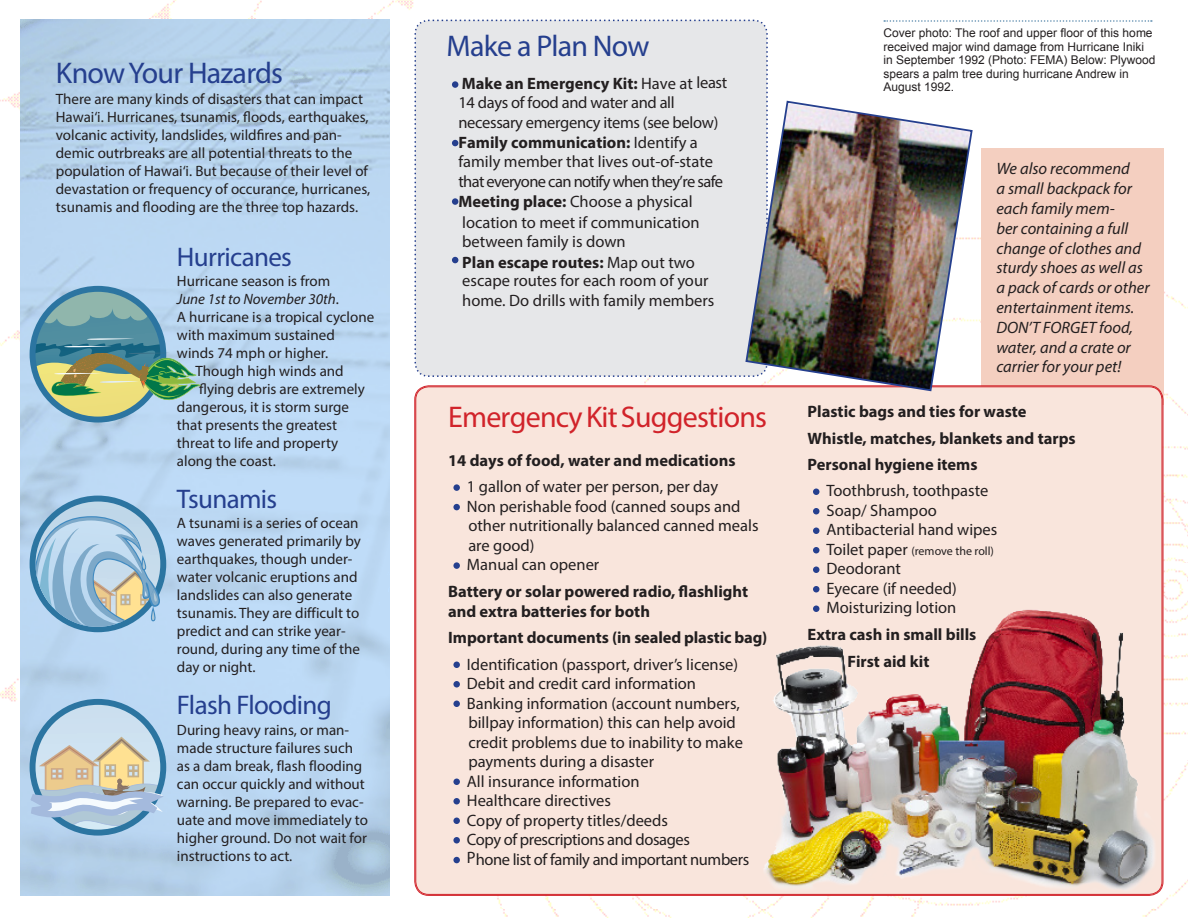
<style>
.page{position:relative;width:1188px;height:918px;background:#fff}
.page>*{position:absolute;margin:0;border:0;box-sizing:border-box;transform-origin:0 0}
.Header_Links{font:30px "Myriad Pro";letter-spacing:-.025em;color:#253f8e}
.Body_Bullet_Header{font:30px "Myriad Pro";letter-spacing:-.025em;color:#d1232a}
.Header_Links-2{font:27px "Myriad Pro";letter-spacing:-.025em;color:#253f8e}
.Body_Bullets{font:16.5px/20px "Myriad Pro";color:#231f20}
.Body{font:italic 16.5px/19.8px "Myriad Pro";color:#231f20}
.Body_Bullet_Header-2{font:700 16.5px "Myriad Pro";color:#231f20}
.Body_Bullet_Header_c{font:700 16.5px/19.8px "Myriad Pro";color:#231f20}
.Body_Bullets-2{font:16.5px "Myriad Pro";letter-spacing:-.025em;color:#231f20}
.Body_Bullets-3{font:16.5px/18.3px "Myriad Pro";letter-spacing:-.02em;color:#231f20}
.Body-2{font:15px/18px "Myriad Pro";color:#231f20}
.Body-3{font:italic 15px "Myriad Pro";color:#231f20}
.t1{font:12px/13.5px "Arial";color:#231f20}
.Body_Bullets-4{font:12px "Myriad Pro";color:#231f20}
.s1{font-style:normal}
.s2{font-weight:700}
.s3{font-size:16.5px}
</style>
<div class="page">
<img style="left:0;top:0;width:1188px;height:918px">
<div style="left:981px;top:148px;width:182px;height:257px;background:#f4cfc0"></div>
<img style="left:20px;top:20px;width:369px;height:876px">
<div style="left:415px;top:386px;width:747px;height:509px;background:#f9e5dc;border-radius:14px"></div>
<div style="left:453px;top:484px;width:7px;height:7px;background:#253f8e;border-radius:50%"></div>
<div style="left:453px;top:504px;width:7px;height:6px;background:#253f8e;border-radius:50%"></div>
<div style="left:453px;top:562px;width:7px;height:7px;background:#253f8e;border-radius:50%"></div>
<div style="left:453px;top:662px;width:7px;height:6px;background:#253f8e;border-radius:50%"></div>
<div style="left:453px;top:681px;width:7px;height:7px;background:#253f8e;border-radius:50%"></div>
<div style="left:453px;top:701px;width:7px;height:6px;background:#253f8e;border-radius:50%"></div>
<div style="left:453px;top:779px;width:7px;height:6px;background:#253f8e;border-radius:50%"></div>
<div style="left:453px;top:798px;width:7px;height:7px;background:#253f8e;border-radius:50%"></div>
<div style="left:453px;top:818px;width:7px;height:6px;background:#253f8e;border-radius:50%"></div>
<div style="left:453px;top:837px;width:7px;height:7px;background:#253f8e;border-radius:50%"></div>
<div style="left:453px;top:857px;width:7px;height:6px;background:#253f8e;border-radius:50%"></div>
<svg style="left:813px;top:489px;width:6px;height:6px"></svg>
<svg style="left:813px;top:508px;width:6px;height:6px"></svg>
<svg style="left:813px;top:528px;width:6px;height:6px"></svg>
<svg style="left:813px;top:547px;width:6px;height:6px"></svg>
<svg style="left:813px;top:567px;width:6px;height:6px"></svg>
<svg style="left:813px;top:586px;width:6px;height:6px"></svg>
<svg style="left:26px;top:699px;width:140px;height:137px;background:#b5c7d1"></svg>
<svg style="left:30px;top:496px;width:136px;height:136px;background:#9ebfd5"></svg>
<svg style="left:30px;top:286px;width:171px;height:169px;background:#92b6b6"></svg>
<svg style="left:884px;top:20px;width:268px;height:2px"></svg>
<img style="left:740px;top:600px;width:433px;height:294px">
<div style="left:414px;top:19px;width:355px;height:359px;background:#e6e7e9"></div>
<img style="left:744px;top:100px;width:230px;height:292px">
<p class="Header_Links" style="left:56px;top:55px;width:229px">Know Your Hazards</p>
<p class="Body-2" style="left:56px;top:89px;width:316px">There are many kinds of disasters that can impact Hawai‘i. Hurricanes, tsunamis, floods, earthquakes, volcanic activity, landslides, wildfires and pan&shy;demic outrbreaks are all potential threats to the population of Hawai‘i. But because of their level of devastation or frequency of occurance, hurricanes, tsunamis and flooding are the three top hazards.</p>
<p class="Header_Links-2" style="left:177px;top:240px;width:116px">Hurricanes</p>
<p class="Body-2" style="left:177px;top:272px;width:155px">Hurricane season is from</p>
<p class="Body-3" style="left:177px;top:290px;width:164px">June 1st to November 30th<span class="s1">.</span></p>
<p class="Body-2" style="left:177px;top:308px;width:199px">A hurricane is a tropical cyclone</p>
<p class="Body-2" style="left:177px;top:326px;width:159px">with maximum sustained</p>
<p class="Body-2" style="left:177px;top:344px;width:153px">winds 74 mph or higher.</p>
<p class="Body-2" style="left:195px;top:362px;width:150px">Though high winds and</p>
<p class="Body-2" style="left:199px;top:380px;width:167px">flying debris are extremely</p>
<p class="Body-2" style="left:177px;top:398px;width:174px">dangerous, it is storm surge</p>
<p class="Body-2" style="left:177px;top:416px;width:162px">that presents the greatest</p>
<p class="Body-2" style="left:177px;top:434px;width:163px">threat to life and property</p>
<p class="Body-2" style="left:177px;top:452px;width:100px">along the coast.</p>
<p class="Header_Links-2" style="left:177px;top:482px;width:102px">Tsunamis</p>
<p class="Body-2" style="left:177px;top:514px;width:186px">A tsunami is a series of ocean waves generated primarily by earthquakes, though under&shy;water volcanic eruptions and landslides can also generate tsunamis. They are difficult to predict and can strike year&shy;round, during any time of the day or night.</p>
<p class="Header_Links-2" style="left:177px;top:689px;width:157px">Flash Flooding</p>
<p class="Body-2" style="left:177px;top:721px;width:193px">During heavy rains, or man&shy;made structure failures such as a dam break, flash flooding can occur quickly and without warning. Be prepared to evac&shy;uate and move immediately to higher ground. Do not wait for instructions to act.</p>
<p class="Header_Links" style="left:447px;top:28px;width:204px">Make a Plan Now</p>
<p class="Body_Bullets-3" style="left:458px;top:75px;width:270px"><span class="s2">Make an Emergency Kit:</span> Have at least<br>14 days of food and water and all</p>
<p class="Body_Bullets" style="left:458px;top:112px;width:266px">necessary emergency items (see below)<br><span class="s2">Family communication:</span> Identify a family member that lives out-of-state that everyone can notify when they’re safe <span class="s2">Meeting place:</span> Choose a physical location to meet if communication between family is down</p>
<p class="Body_Bullets" style="left:462px;top:254px;width:248px;line-height:18px"><span class="s2">Plan escape routes:</span> Map out two escape routes for each room of your</p>
<p class="Body_Bullets" style="left:462px;top:290px;width:254px">home. Do drills with family members</p>
<p class="Body_Bullet_Header" style="left:448px;top:398px;width:321px">Emergency Kit Suggestions</p>
<p class="Body_Bullet_Header-2" style="left:448px;top:450px;width:289px">14 days of food, water and medications</p>
<p class="Body_Bullets" style="left:467px;top:477px;width:253px">1 gallon of water per person, per day</p>
<p class="Body_Bullets" style="left:467px;top:496px;width:293px;line-height:19.5px">Non perishable food (canned soups and other nutritionally balanced canned meals are good)</p>
<p class="Body_Bullets" style="left:467px;top:555px;width:134px">Manual can opener</p>
<p class="Body_Bullet_Header_c" style="left:448px;top:581px;width:302px">Battery or solar powered radio, flashlight and extra batteries for both</p>
<p class="Body_Bullet_Header-2" style="left:448px;top:627px;width:321px">Important documents (in sealed plastic bag)</p>
<p class="Body_Bullets" style="left:467px;top:654px;width:273px">Identification (passport, driver’s license)</p>
<p class="Body_Bullets" style="left:467px;top:673px;width:231px">Debit and credit card information</p>
<p class="Body_Bullets" style="left:467px;top:693px;width:278px;line-height:19.5px">Banking information (account numbers, billpay information) this can help avoid credit problems due to inability to make payments during a disaster</p>
<p class="Body_Bullets" style="left:467px;top:771px;width:174px">All insurance information</p>
<p class="Body_Bullets" style="left:467px;top:790px;width:145px">Healthcare directives</p>
<p class="Body_Bullets" style="left:467px;top:810px;width:203px">Copy of property titles/deeds</p>
<p class="Body_Bullets-2" style="left:467px;top:829px;width:225px">Copy of prescriptions and dosages</p>
<p class="Body_Bullets-2" style="left:467px;top:849px;width:284px">Phone list of family and important numbers</p>
<p class="t1" style="left:883px;top:26px;width:274px">Cover photo: The roof and upper floor of this home received major wind damage from Hurricane Iniki in September 1992 (Photo: FEMA) Below: Plywood spears a palm tree during hurricane Andrew in August 1992.</p>
<p class="Body" style="left:996px;top:159px;width:155px">We also recommend<br>a small backpack for each family mem-<br>ber containing a full change of clothes and sturdy shoes as well as a pack of cards or other entertainment items.<br>DON’T FORGET food, water, and a crate or carrier for your pet!</p>
<p class="Body_Bullet_Header-2" style="left:808px;top:401px;width:220px">Plastic bags and ties for waste</p>
<p class="Body_Bullet_Header-2" style="left:808px;top:427px;width:270px">Whistle, matches, blankets and tarps</p>
<p class="Body_Bullet_Header-2" style="left:808px;top:454px;width:172px">Personal hygiene items</p>
<p class="Body_Bullets" style="left:826px;top:481px;width:163px">Toothbrush, toothpaste</p>
<p class="Body_Bullets" style="left:826px;top:500px;width:112px">Soap/ Shampoo</p>
<p class="Body_Bullets" style="left:826px;top:520px;width:172px">Antibacterial hand wipes</p>
<p class="Body_Bullets-4" style="left:826px;top:544px;width:169px"><span class="s3">Toilet paper</span> (remove the roll)</p>
<p class="Body_Bullets" style="left:826px;top:559px;width:76px">Deodorant</p>
<p class="Body_Bullets" style="left:826px;top:578px;width:132px">Eyecare (if needed)</p>
<p class="Body_Bullets" style="left:826px;top:598px;width:131px">Moisturizing lotion</p>
<p class="Body_Bullet_Header_c" style="left:808px;top:624px;width:170px">Extra cash in small bills</p>
<p class="Body_Bullet_Header-2" style="left:848px;top:650px;width:83px">First aid kit</p>
</div>
